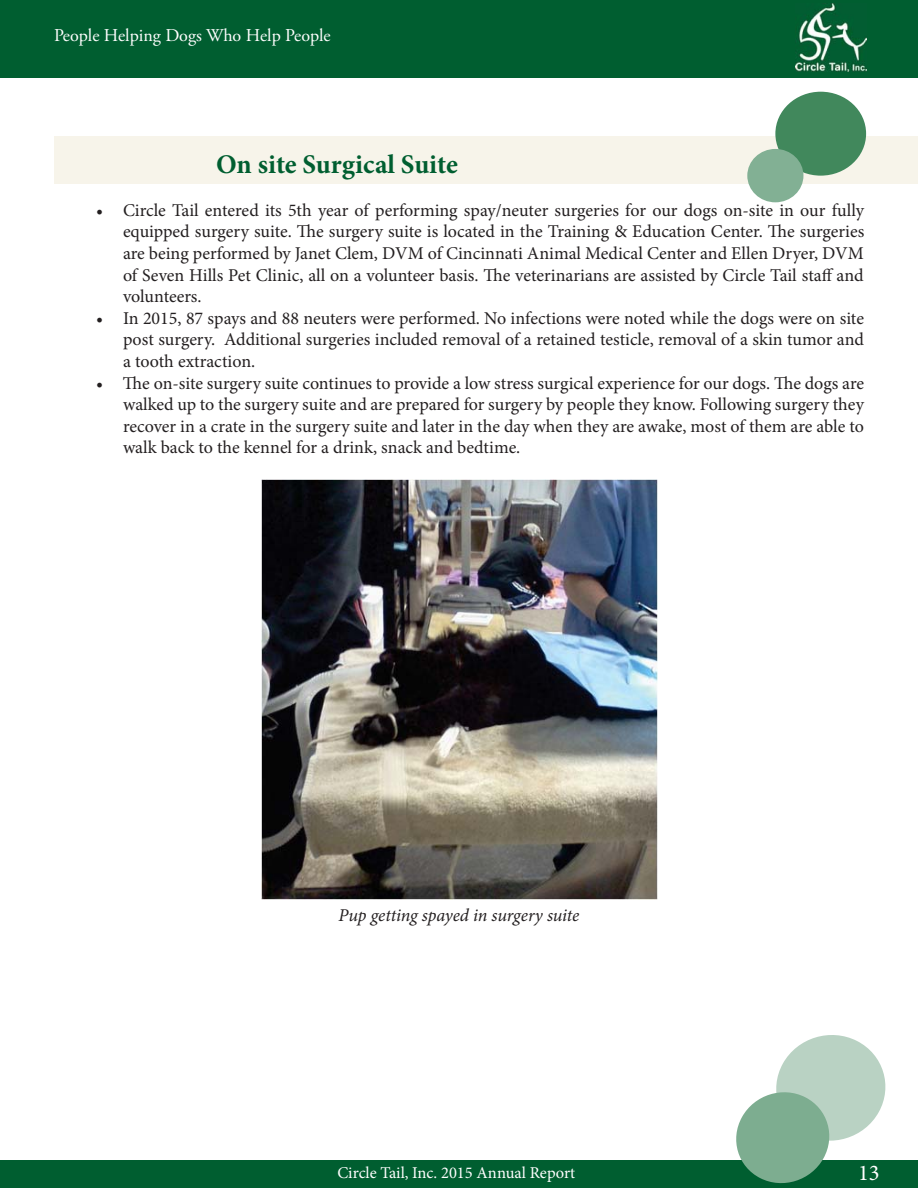
<style>
.page{position:relative;width:918px;height:1188px;background:#fff}
.page>*{position:absolute;margin:0;border:0;box-sizing:border-box;transform-origin:0 0}
.t1{font:700 27px "Minion Pro";color:#005e30}
.t2{font:22.5px "Minion Pro";color:#fff}
.t3{font:18px/21.6px "Minion Pro";color:#231f20;text-align:justify}
.t4{font:18px "Adobe Garamond Pro";color:#fff}
.t5{font:italic 18px "Minion Pro";letter-spacing:-.01em;color:#231f20}
.t6{font:16.5px "Minion Pro";color:#fff}
</style>
<div class="page">
<div style="left:0;top:1161px;width:918px;height:27px;background:#005e30"></div>
<div style="left:54px;top:136px;width:863px;height:48px;background:#f7f4ea"></div>
<svg style="left:730px;top:1035px;width:163px;height:149px"></svg>
<div style="left:0;top:0;width:918px;height:78px;background:#005e30"></div>
<div style="left:775px;top:92px;width:91px;height:84px;background:#41885c;border-radius:50%"></div>
<div style="left:747px;top:149px;width:56px;height:53px;background:#82b094;border-radius:50%"></div>
<img style="left:796px;top:4px;width:70px;height:67px">
<img style="left:261px;top:480px;width:397px;height:420px">
<p class="t4" style="left:54px;top:24px;width:278px">People Helping Dogs Who Help People</p>
<h1 class="t1" style="left:216px;top:153px;width:243px">On site Surgical Suite</h1>
<p class="t3" style="left:123px;top:201px;width:743px;text-indent:-27px">• Circle Tail entered its 5th year of performing spay/neuter surgeries for our dogs on-site in our fully equipped surgery suite. The surgery suite is located in the Training &amp; Education Center. The surgeries are being performed by Janet Clem, DVM of Cincinnati Animal Medical Center and Ellen Dryer, DVM of Seven Hills Pet Clinic, all on a volunteer basis. The veterinarians are assisted by Circle Tail staff and volunteers.</p>
<p class="t3" style="left:123px;top:309px;width:743px;text-indent:-27px">• In 2015, 87 spays and 88 neuters were performed. No infections were noted while the dogs were on site post surgery. Additional surgeries included removal of a retained testicle, removal of a skin tumor and a tooth extraction.</p>
<p class="t3" style="left:123px;top:374px;width:743px;text-indent:-27px">• The on-site surgery suite continues to provide a low stress surgical experience for our dogs. The dogs are walked up to the surgery suite and are prepared for surgery by people they know. Following surgery they recover in a crate in the surgery suite and later in the day when they are awake, most of them are able to walk back to the kennel for a drink, snack and bedtime.</p>
<p class="t5" style="left:339px;top:909px;width:242px">Pup getting spayed in surgery suite</p>
<p class="t6" style="left:337px;top:1166px;width:239px">Circle Tail, Inc. 2015 Annual Report</p>
<p class="t2" style="left:858px;top:1164px;width:23px">13</p>
</div>
